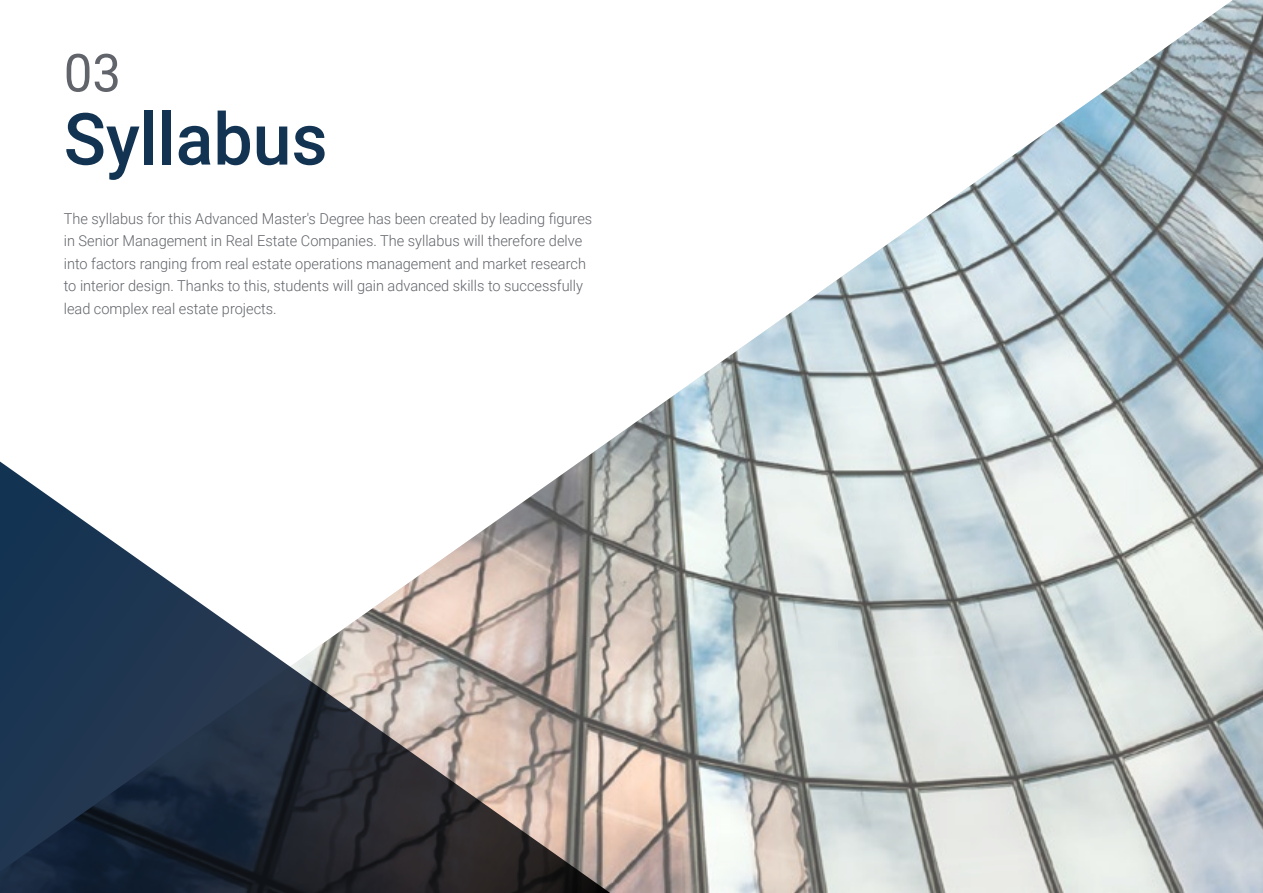
<style>
.page{position:relative;width:1263px;height:893px;background:#fff}
.page>*{position:absolute;margin:0;border:0;box-sizing:border-box;transform-origin:0 0}
.t1{font:500 72px "Roboto";color:#123352}
.t2{font:52.5px "Roboto";color:#61646a}
.t3{font:300 15px/22.5px "Roboto";color:#61646a}
</style>
<div class="page">
<img style="left:602px;top:0;width:661px;height:893px">
<svg style="left:0;top:446px;width:640px;height:447px"></svg>
<h2 class="t2" style="left:64px;top:36px;width:59px">03</h2>
<h1 class="t1" style="left:64px;top:89px;width:265px">Syllabus</h1>
<p class="t3" style="left:64px;top:207px;width:530px">The syllabus for this Advanced Master's Degree has been created by leading figures in Senior Management in Real Estate Companies. The syllabus will therefore delve into factors ranging from real estate operations management and market research to interior design. Thanks to this, students will gain advanced skills to successfully lead complex real estate projects.</p>
</div>
